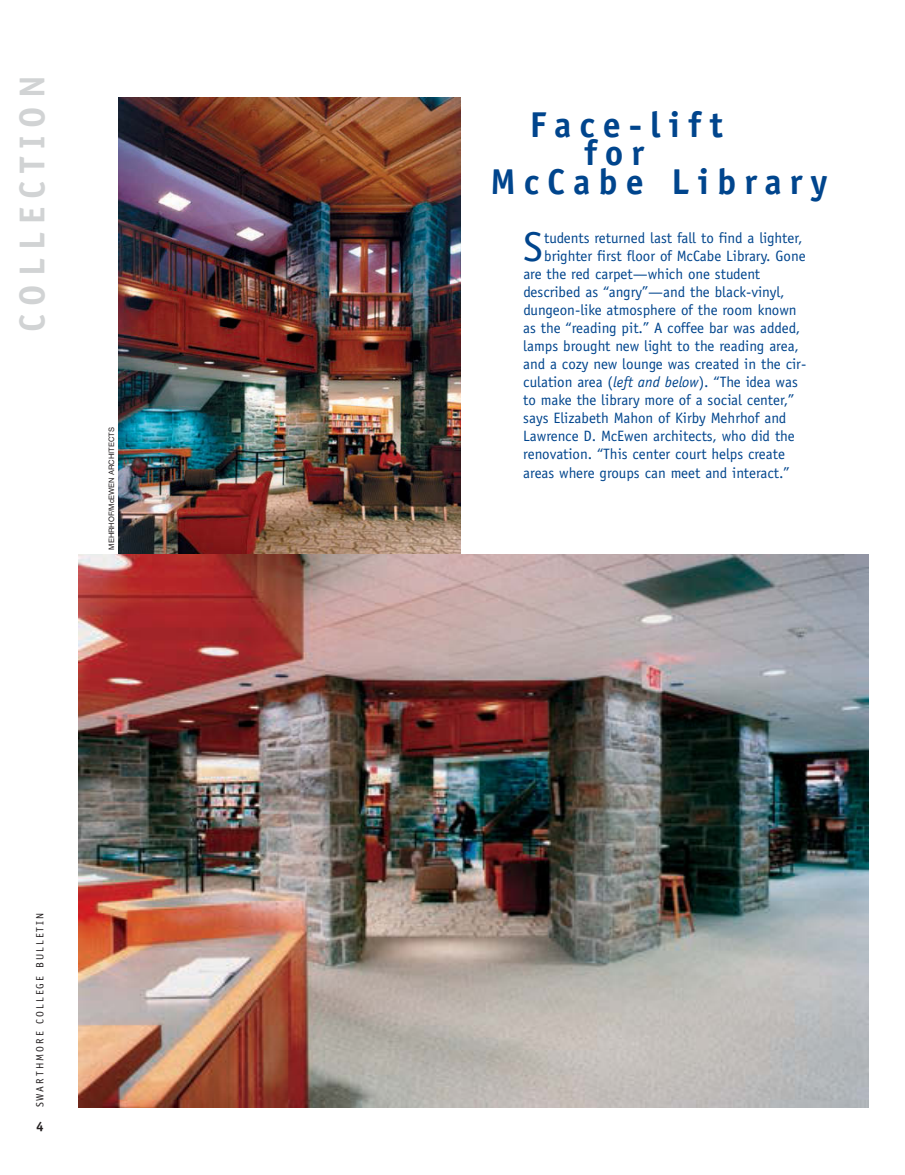
<style>
.page{position:relative;width:905px;height:1175px;background:#fff}
.page>*{position:absolute;margin:0;border:0;box-sizing:border-box;transform-origin:0 0}
.t1{font:41.85px "Officina Sans";color:#00458d}
.t2{font:700 36px "Officina Sans";letter-spacing:.22em;color:#00458d}
.t3{font:700 36px "Officina Sans";letter-spacing:.22em;color:#d1d3d4}
.t4{font:15px "Officina Sans";color:#00458d}
.t5{font:700 13.5px "Officina Sans";color:#231f20}
.t6{font:10.5px "Officina Sans";letter-spacing:.2em;color:#231f20}
.t7{font:7.5px "Helvetica";color:#231f20}
.s1{font-style:italic}
</style>
<div class="page">
<img style="left:118px;top:98px;width:342px;height:456px">
<img style="left:79px;top:554px;width:789px;height:553px">
<h2 class="t3" style="left:10px;top:331px;width:257px;rotate:-90deg">COLLECTION</h2>
<p class="t7" style="left:105px;top:549px;width:124px;rotate:-90deg">MEHRHOF/McEWEN ARCHITECTS</p>
<p class="t6" style="left:34px;top:1107px;width:196px;rotate:-90deg">SWARTHMORE COLLEGE BULLETIN</p>
<p class="t5" style="left:36px;top:1117px;width:9px">4</p>
<h2 class="t2" style="left:530px;top:102px;width:194px">Face-lift</h2>
<h2 class="t2" style="left:584px;top:130px;width:62px">for</h2>
<h2 class="t2" style="left:490px;top:159px;width:339px">McCabe Library</h2>
<h1 class="t1" style="left:523px;top:223px;width:21px">S</h1>
<p class="t4" style="left:544px;top:229px;width:260px">tudents returned last fall to find a lighter,</p>
<p class="t4" style="left:544px;top:247px;width:263px">brighter first floor of McCabe Library. Gone</p>
<p class="t4" style="left:523px;top:265px;width:238px">are the red carpet—which one student</p>
<p class="t4" style="left:523px;top:283px;width:263px">described as “angry”—and the black-vinyl,</p>
<p class="t4" style="left:523px;top:301px;width:275px">dungeon-like atmosphere of the room known</p>
<p class="t4" style="left:523px;top:319px;width:278px">as the “reading pit.” A coffee bar was added,</p>
<p class="t4" style="left:523px;top:337px;width:277px">lamps brought new light to the reading area,</p>
<p class="t4" style="left:523px;top:355px;width:284px">and a cozy new lounge was created in the cir-</p>
<p class="t4" style="left:523px;top:373px;width:276px">culation area (<span class="s1">left and below</span>). “The idea was</p>
<p class="t4" style="left:523px;top:391px;width:272px">to make the library more of a social center,”</p>
<p class="t4" style="left:523px;top:409px;width:264px">says Elizabeth Mahon of Kirby Mehrhof and</p>
<p class="t4" style="left:523px;top:427px;width:273px">Lawrence D. McEwen architects, who did the</p>
<p class="t4" style="left:523px;top:445px;width:263px">renovation. “This center court helps create</p>
<p class="t4" style="left:523px;top:463px;width:268px">areas where groups can meet and interact.”</p>
</div>
